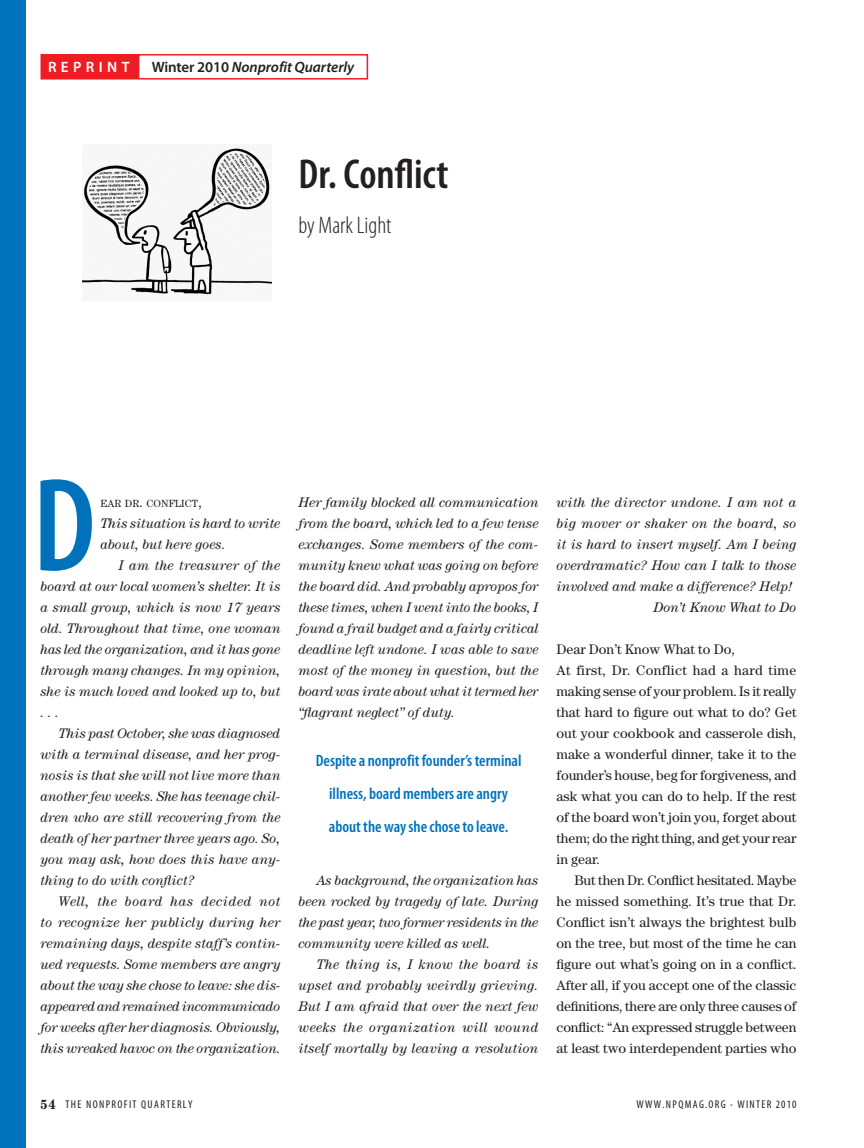
<style>
.page{position:relative;width:864px;height:1148px;background:#fff}
.page>*{position:absolute;margin:0;border:0;box-sizing:border-box;transform-origin:0 0}
.Text_Drop_Cap{font:600 condensed 134.25px "Myriad Pro";color:#0072bc}
.Dept_Head{font:600 condensed 42px "Myriad Pro";color:#231f20}
.Dept_Byline{font:300 condensed 24px "Myriad Pro";color:#231f20}
.Callout_Center{font:600 condensed 16.5px/33px "Myriad Pro";color:#0072bc;text-align:center}
.Reprint_Box{font:italic 600 15px "Myriad Pro";letter-spacing:-.005em;color:#231f20}
.t1{font:600 15px "Myriad Pro";letter-spacing:.295em;color:#fff}
.Text_Indent_ital{font:italic 13.8px/21px "Century";color:#231f20;text-align:justify}
.Text_Indent{font:13.8px/21px "Century";color:#231f20;text-align:justify}
.Text_FL{font:13.8px/21px "Century";letter-spacing:-.01em;color:#231f20;text-align:justify}
.Text_FL_itals{font:italic 13.8px/21px "Century";letter-spacing:-.015em;color:#231f20}
.Text_FL_space_above{font:13.8px "Century";color:#231f20}
.Text_FR{font:italic 13.8px "Century";color:#231f20}
.t2{font:condensed 11.25px "Myriad Pro";letter-spacing:.12em;color:#231f20}
.Text_Drop_Cap-2{font:10.35px "Century";letter-spacing:.015em;color:#231f20}
.s1{font-style:normal}
.s2{font-size:13.8px}
.s3{font-family:"Century";font-weight:700;font-stretch:normal;font-size:13.5px}
.s4{color:#939598}
</style>
<div class="page">
<div style="left:0;top:0;width:26px;height:1148px;background:#0072bc"></div>
<img style="left:82px;top:148px;width:190px;height:147px">
<div style="left:41px;top:55px;width:96px;height:24px;background:#ee1d23"></div>
<div style="left:40px;top:54px;width:98px;height:26px;border:2px solid #ee1d23"></div>
<div style="left:138px;top:54px;width:230px;height:26px;border:2px solid #ee1d23"></div>
<p class="t1" style="left:48px;top:58px;width:83px">REPRINT</p>
<p class="Reprint_Box" style="left:152px;top:58px;width:204px"><span class="s1">Winter 2010</span> Nonprofit Quarterly</p>
<p class="Dept_Head" style="left:298px;top:148px;width:151px">Dr. Conflict</p>
<p class="Dept_Byline" style="left:298px;top:210px;width:94px">by Mark Light</p>
<p class="Text_Drop_Cap" style="left:33px;top:443px;width:65px">D</p>
<p class="Text_Drop_Cap-2" style="left:100px;top:497px;width:103px">EAR DR<span class="s2">.</span> CONFLICT<span class="s2">,</span></p>
<p class="Text_FL_itals" style="left:100px;top:513px;width:182px">This situation is hard to write about, but here goes.</p>
<p class="Text_Indent_ital" style="left:40px;top:555px;width:242px;text-indent:78px">I am the treasurer of the board at our local women’s shelter. It is a small group, which is now 17 years old. Throughout that time, one woman has led the organization, and it has gone through many changes. In my opinion, she is much loved and looked up to, but ...</p>
<p class="Text_Indent_ital" style="left:40px;top:723px;width:242px;text-indent:18px">This past October, she was diagnosed with a terminal disease, and her prog&shy;nosis is that she will not live more than another few weeks. She has teenage chil&shy;dren who are still recovering from the death of her partner three years ago. So, you may ask, how does this have any&shy;thing to do with conflict?</p>
<p class="Text_Indent_ital" style="left:40px;top:891px;width:242px;text-indent:18px">Well, the board has decided not to recognize her publicly during her remaining days, despite staff’s contin&shy;ued requests. Some members are angry about the way she chose to leave: she dis&shy;appeared and remained incommunicado for weeks after her diagnosis. Obviously, this wreaked havoc on the organization.</p>
<p class="Text_Indent_ital" style="left:298px;top:492px;width:242px">Her family blocked all communication from the board, which led to a few tense exchanges. Some members of the com&shy;munity knew what was going on before the board did. And probably apropos for these times, when I went into the books, I found a frail budget and a fairly critical deadline left undone. I was able to save most of the money in question, but the board was irate about what it termed her “flagrant neglect” of duty.</p>
<p class="Callout_Center" style="left:316px;top:744px;width:207px">Despite a nonprofit founder’s terminal illness, board members are angry about the way she chose to leave.</p>
<p class="Text_Indent_ital" style="left:298px;top:870px;width:242px;text-indent:18px">As background, the organization has been rocked by tragedy of late. During the past year, two former residents in the community were killed as well.</p>
<p class="Text_Indent_ital" style="left:298px;top:954px;width:241px;text-indent:18px">The thing is, I know the board is upset and probably weirdly grieving.<br>But I am afraid that over the next few weeks the organization will wound itself mortally by leaving a resolution</p>
<p class="Text_Indent_ital" style="left:556px;top:492px;width:241px">with the director undone. I am not a big mover or shaker on the board, so it is hard to insert myself. Am I being overdramatic? How can I talk to those involved and make a difference? Help!</p>
<p class="Text_FR" style="left:653px;top:599px;width:145px">Don’t Know What to Do</p>
<p class="Text_FL_space_above" style="left:556px;top:641px;width:180px">Dear Don’t Know What to Do,</p>
<p class="Text_FL" style="left:556px;top:660px;width:242px">At first, Dr. Conflict had a hard time making sense of your problem. Is it really that hard to figure out what to do? Get out your cookbook and casserole dish, make a wonderful dinner, take it to the founder’s house, beg for forgiveness, and ask what you can do to help. If the rest of the board won’t join you, forget about them; do the right thing, and get your rear in gear.</p>
<p class="Text_Indent" style="left:556px;top:870px;width:242px;text-indent:18px">But then Dr. Conflict hesitated. Maybe he missed something. It’s true that Dr.<br>Conflict isn’t always the brightest bulb on the tree, but most of the time he can figure out what’s going on in a conflict.<br>After all, if you accept one of the classic definitions, there are only three causes of conflict: “An expressed struggle between at least two interdependent parties who</p>
<p class="t2" style="left:40px;top:1097px;width:154px"><span class="s3">54</span> THE NONPROFIT QUARTERLY</p>
<p class="t2" style="left:637px;top:1097px;width:161px">WWW.NPQMAG.ORG <span class="s4">•</span> WINTER 2010</p>
</div>
